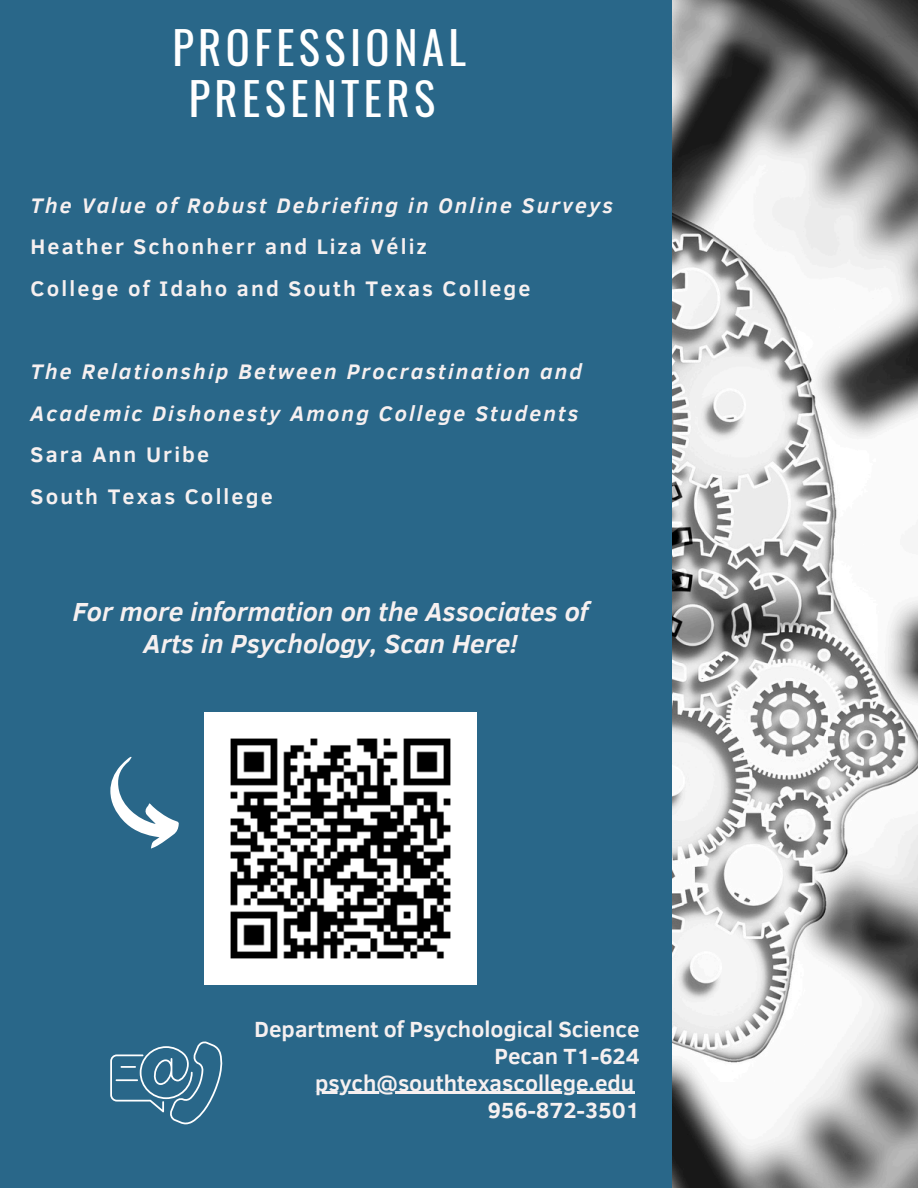
<style>
.page{position:relative;width:918px;height:1188px;background:#296789}
.page>*{position:absolute;margin:0;border:0;box-sizing:border-box;transform-origin:0 0}
.t1{font:44.55px/50.7px "Oswald";letter-spacing:.1em;color:#fff;text-align:center}
.t2{font:italic 700 26.85px/32.7px "Clear Sans";color:#f6f0f0;text-align:center}
.t3{font:700 22.5px "Clear Sans";color:#f6f0f0}
.t4{font:italic 700 21.6px/41.7px "Clear Sans";letter-spacing:.1em;color:#f6f0f0}
.t5{font:700 21.6px "Clear Sans";letter-spacing:.1em;color:#f6f0f0}
</style>
<div class="page">
<img style="left:673px;top:0;width:245px;height:1188px">
<img style="left:205px;top:712px;width:272px;height:273px">
<svg style="left:110px;top:757px;width:69px;height:92px"></svg>
<hr style="left:315px;top:1092px;width:320px;height:2px;background:#f6f0f0">
<svg style="left:110px;top:1041px;width:113px;height:83px"></svg>
<hr style="left:116px;top:1079px;width:22px;height:2px;background:#fff">
<p class="t1" style="left:172px;top:21px;width:295px">PROFESSIONAL<br>PRESENTERS</p>
<h1 class="t4" style="left:31px;top:183px;width:584px">The Value of Robust Debriefing in Online Surveys</h1>
<p class="t5" style="left:31px;top:231px;width:397px">Heather Schonherr and Liza Véliz</p>
<p class="t5" style="left:31px;top:273px;width:502px">College of Idaho and South Texas College</p>
<p class="t4" style="left:31px;top:350px;width:553px">The Relationship Between Procrastination and<br>Academic Dishonesty Among College Students</p>
<p class="t5" style="left:31px;top:439px;width:180px">Sara Ann Uribe</p>
<p class="t5" style="left:31px;top:481px;width:244px">South Texas College</p>
<p class="t2" style="left:73px;top:594px;width:517px">For more information on the Associates of<br>Arts in Psychology, Scan Here!</p>
<h2 class="t3" style="left:255px;top:1012px;width:387px">Department of Psychological Science</h2>
<p class="t3" style="left:494px;top:1039px;width:147px">Pecan T1-624</p>
<p class="t3" style="left:315px;top:1066px;width:321px">psych@southtexascollege.edu</p>
<p class="t3" style="left:488px;top:1093px;width:153px">956-872-3501</p>
</div>
